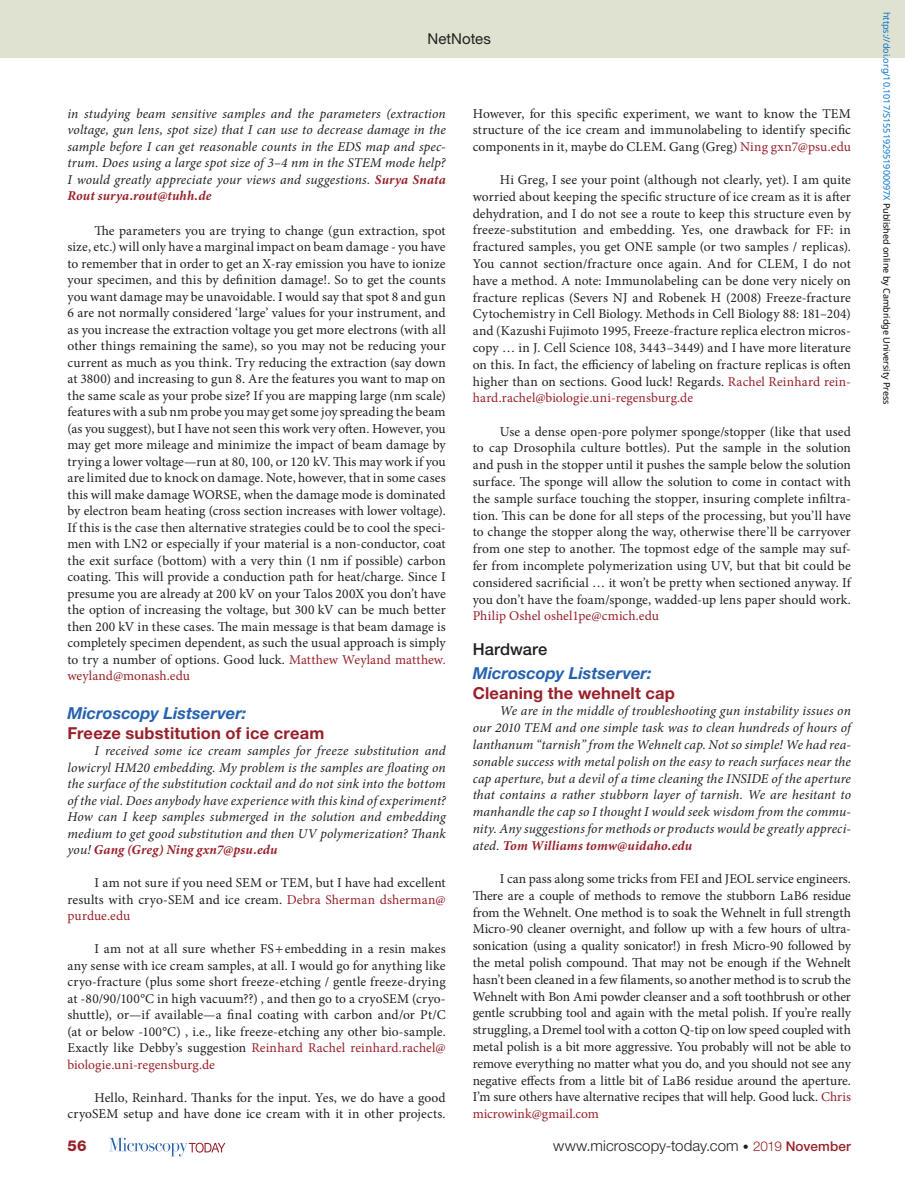
<style>
.page{position:relative;width:905px;height:1188px;background:#fff}
.page>*{position:absolute;margin:0;border:0;box-sizing:border-box;transform-origin:0 0}
.t1{font:700 16.5px "Helvetica Neue LT Std";letter-spacing:.01em;color:#98212a}
.t2{font:italic 700 16.5px "Helvetica Neue LT Std";letter-spacing:.005em;color:#2662af}
.t3{font:500 16.5px "Helvetica Neue LT Std";letter-spacing:.01em;color:#231f20}
.t4{font:300 15px "Helvetica Neue LT Std";letter-spacing:.005em;color:#231f20}
.t5{font:15px "Helvetica Neue LT Std";letter-spacing:.005em;color:#231f20}
.t6{font:800 15px "Helvetica Neue LT Std";color:#98212a}
.t7{font:13.5px/16.5px "Minion Pro";letter-spacing:.005em;color:#231f20;text-align:justify}
.t8{font:italic 13.5px/16.5px "Minion Pro";letter-spacing:.01em;color:#231f20;text-align:justify}
.t9{font:13.5px "Minion Pro";letter-spacing:.005em;color:#98212a}
.t10{font:9px "Noto Sans";color:#0172cf}
.s1{font-weight:700;color:#98212a}
.s2{color:#98212a}
.s3{font-size:12px}
.s4{font-size:13.5px;color:#98212a}
.s5{font-weight:500;font-size:13.5px;color:#98212a}
.s6{color:#000}
</style>
<div class="page">
<div style="left:0;top:0;width:904px;height:58px;background:#e0e2d1"></div>
<svg style="left:109px;top:1138px;width:116px;height:18px"></svg>
<p class="t5" style="left:427px;top:30px;width:65px">NetNotes</p>
<p class="t8" style="left:68px;top:105px;width:380px">in studying beam sensitive samples and the parameters (extraction voltage, gun lens, spot size) that I can use to decrease damage in the sample before I can get reasonable counts in the EDS map and spec&shy;trum. Does using a large spot size of 3–4 nm in the STEM mode help?<br>I would greatly appreciate your views and suggestions. <span class="s1">Surya Snata Rout surya.rout@tuhh.de</span></p>
<p class="t7" style="left:68px;top:222px;width:380px;text-indent:27px">The parameters you are trying to change (gun extraction, spot size, etc.) will only have a marginal impact on beam damage - you have to remember that in order to get an X-ray emission you have to ionize your specimen, and this by definition damage!. So to get the counts you want damage may be unavoidable. I would say that spot 8 and gun 6 are not normally considered ‘large’ values for your instrument, and as you increase the extraction voltage you get more electrons (with all other things remaining the same), so you may not be reducing your current as much as you think. Try reducing the extraction (say down at 3800) and increasing to gun 8. Are the features you want to map on the same scale as your probe size? If you are mapping large (nm scale) features with a sub nm probe you may get some joy spreading the beam (as you suggest), but I have not seen this work very often. However, you may get more mileage and minimize the impact of beam damage by trying a lower voltage—run at 80, 100, or 120 kV. This may work if you are limited due to knock on damage. Note, however, that in some cases this will make damage WORSE, when the damage mode is dominated by electron beam heating (cross section increases with lower voltage).<br>If this is the case then alternative strategies could be to cool the speci&shy;men with LN2 or especially if your material is a non-conductor, coat the exit surface (bottom) with a very thin (1 nm if possible) carbon coating. This will provide a conduction path for heat/charge. Since I presume you are already at 200 kV on your Talos 200X you don’t have the option of increasing the voltage, but 300 kV can be much better then 200 kV in these cases. The main message is that beam damage is completely specimen dependent, as such the usual approach is simply to try a number of options. Good luck. <span class="s2">Matthew Weyland matthew. weyland@monash.edu</span></p>
<p class="t2" style="left:68px;top:703px;width:180px">Microscopy Listserver:</p>
<p class="t1" style="left:68px;top:723px;width:258px">Freeze substitution of ice cream</p>
<p class="t8" style="left:68px;top:743px;width:380px;text-indent:27px">I received some ice cream samples for freeze substitution and lowicryl HM20 embedding. My problem is the samples are floating on the surface of the substitution cocktail and do not sink into the bottom of the vial. Does anybody have experience with this kind of experiment?<br>How can I keep samples submerged in the solution and embedding medium to get good substitution and then UV polymerization? Thank you! <span class="s1">Gang (Greg) Ning gxn7@psu.edu</span></p>
<p class="t7" style="left:68px;top:875px;width:379px;text-indent:27px">I am not sure if you need SEM or TEM, but I have had excellent results with cryo-SEM and ice cream. <span class="s2">Debra Sherman dsherman@ purdue.edu</span></p>
<p class="t7" style="left:68px;top:941px;width:380px;text-indent:27px">I am not at all sure whether FS embedding in a resin makes any sense with ice cream samples, at all. I would go for anything like cryo-fracture (plus some short freeze-etching / gentle freeze-drying at -80/90/100°C in high vacuum??) , and then go to a cryoSEM (cryo&shy;shuttle), or—if available—a final coating with carbon and/or Pt/C (at or below -100°C) , i.e., like freeze-etching any other bio-sample.<br>Exactly like Debby’s suggestion <span class="s2">Reinhard Rachel reinhard.rachel@ biologie.uni-regensburg.de</span></p>
<p class="t7" style="left:68px;top:1089px;width:379px;text-align:right">Hello, Reinhard. Thanks for the input. Yes, we do have a good cryoSEM setup and have done ice cream with it in other projects.</p>
<p class="t7" style="left:472px;top:105px;width:379px">However, for this specific experiment, we want to know the TEM structure of the ice cream and immunolabeling to identify specific components in it, maybe do CLEM. Gang (Greg) <span class="s2">Ning gxn7@psu.edu</span></p>
<p class="t7" style="left:472px;top:171px;width:380px;text-indent:27px">Hi Greg, I see your point (although not clearly, yet). I am quite worried about keeping the specific structure of ice cream as it is after dehydration, and I do not see a route to keep this structure even by freeze-substitution and embedding. Yes, one drawback for FF: in fractured samples, you get ONE sample (or two samples / replicas).<br>You cannot section/fracture once again. And for CLEM, I do not have a method. A note: Immunolabeling can be done very nicely on fracture replicas (Severs NJ and Robenek H (2008) Freeze-fracture Cytochemistry in Cell Biology. Methods in Cell Biology 88: 181–204) and (Kazushi Fujimoto 1995, Freeze-fracture replica electron micros&shy;copy … in J. Cell Science 108, 3443–3449) and I have more literature on this. In fact, the efficiency of labeling on fracture replicas is often higher than on sections. Good luck! Regards. <span class="s2">Rachel Reinhard rein&shy;hard.rachel@biologie.uni-regensburg.de</span></p>
<p class="t7" style="left:472px;top:423px;width:380px;text-indent:27px">Use a dense open-pore polymer sponge/stopper (like that used to cap Drosophila culture bottles). Put the sample in the solution and push in the stopper until it pushes the sample below the solution surface. The sponge will allow the solution to come in contact with the sample surface touching the stopper, insuring complete infiltra&shy;tion. This can be done for all steps of the processing, but you’ll have to change the stopper along the way, otherwise there’ll be carryover from one step to another. The topmost edge of the sample may suf&shy;fer from incomplete polymerization using UV, but that bit could be considered sacrificial … it won’t be pretty when sectioned anyway. If you don’t have the foam/sponge, wadded-up lens paper should work.</p>
<p class="t9" style="left:472px;top:607px;width:188px">Philip Oshel oshel1pe@cmich.edu</p>
<p class="t3" style="left:472px;top:639px;width:76px">Hardware</p>
<p class="t2" style="left:472px;top:663px;width:180px">Microscopy Listserver:</p>
<p class="t1" style="left:472px;top:683px;width:204px">Cleaning the wehnelt cap</p>
<p class="t8" style="left:472px;top:703px;width:380px;text-indent:27px">We are in the middle of troubleshooting gun instability issues on our 2010 TEM and one simple task was to clean hundreds of hours of lanthanum “tarnish” from the Wehnelt cap. Not so simple! We had rea&shy;sonable success with metal polish on the easy to reach surfaces near the cap aperture, but a devil of a time cleaning the INSIDE of the aperture that contains a rather stubborn layer of tarnish. We are hesitant to manhandle the cap so I thought I would seek wisdom from the commu&shy;nity. Any suggestions for methods or products would be greatly appreci&shy;ated. <span class="s1">Tom Williams tomw@uidaho.edu</span></p>
<p class="t7" style="left:472px;top:870px;width:380px;text-indent:27px">I can pass along some tricks from FEI and JEOL service engineers.<br>There are a couple of methods to remove the stubborn LaB6 residue from the Wehnelt. One method is to soak the Wehnelt in full strength Micro-90 cleaner overnight, and follow up with a few hours of ultra&shy;sonication (using a quality sonicator!) in fresh Micro-90 followed by the metal polish compound. That may not be enough if the Wehnelt hasn’t been cleaned in a few filaments, so another method is to scrub the Wehnelt with Bon Ami powder cleanser and a soft toothbrush or other gentle scrubbing tool and again with the metal polish. If you’re really struggling, a Dremel tool with a cotton Q-tip on low speed coupled with metal polish is a bit more aggressive. You probably will not be able to remove everything no matter what you do, and you should not see any negative effects from a little bit of LaB6 residue around the aperture.<br>I’m sure others have alternative recipes that will help. Good luck. <span class="s2">Chris microwink@gmail.com</span></p>
<p class="t6" style="left:67px;top:1137px;width:20px">56</p>
<p class="t4" style="left:553px;top:1137px;width:299px">www.microscopy-today.com <span class="s3">•</span> <span class="s4">2019</span> <span class="s5">November</span></p>
<p class="t10" style="left:893px;top:12px;width:395px;rotate:90deg">https://doi.org/10.1017/S155192951900097X <span class="s6">Published online by Cambridge University Press</span></p>
</div>
